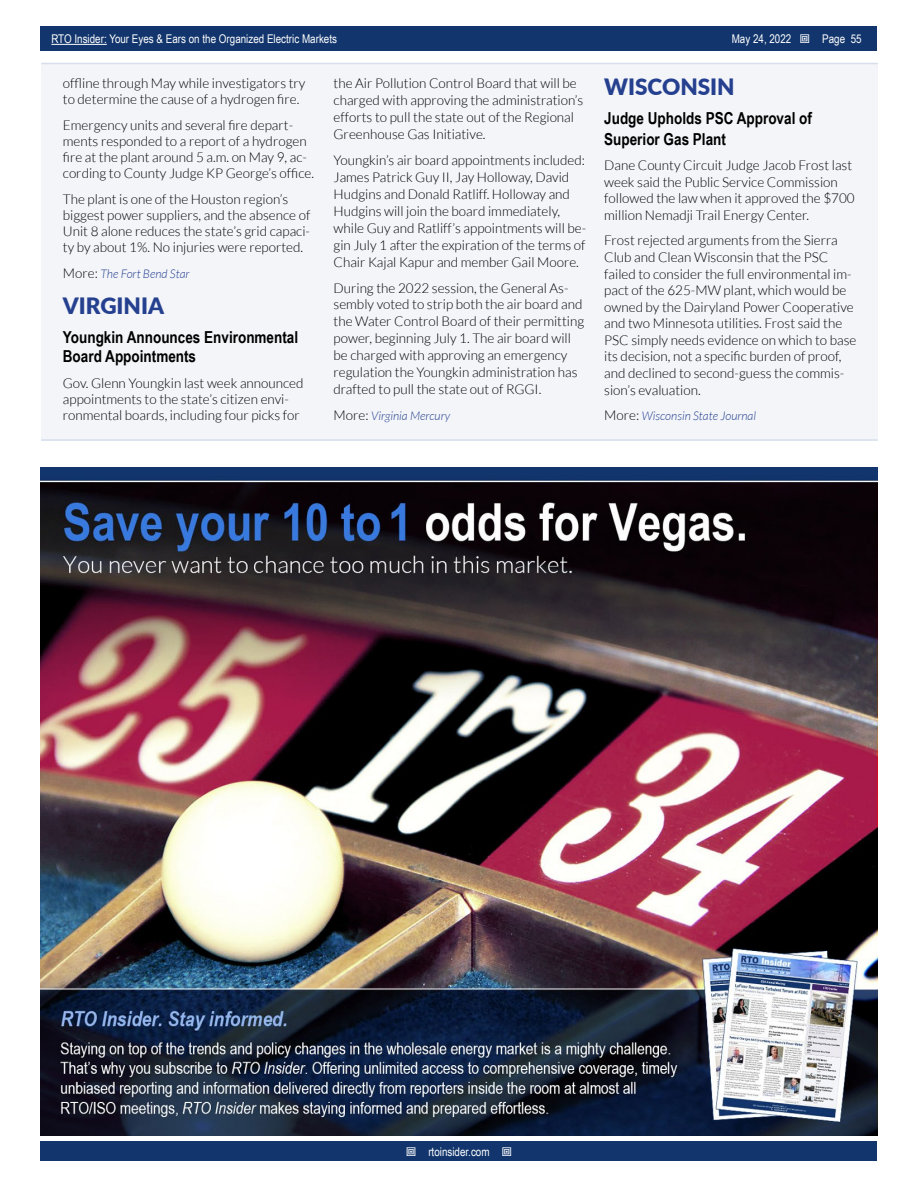
<style>
.page{position:relative;width:918px;height:1188px;background:#fff}
.page>*{position:absolute;margin:0;border:0;box-sizing:border-box;transform-origin:0 0}
.t1{font:900 22.5px "Lato";color:#25408f}
.t2{font:700 16.5px/19.8px "Arial Narrow";color:#000}
.t3{font:300 13.5px/17px "Lato";color:#000}
.t4{font:12px "Arial Narrow";color:#fff}
.t5{font:italic 300 12px "Lato";color:#25408f}
.s1{font-style:normal;font-size:13.5px;color:#000}
</style>
<div class="page">
<div style="left:41px;top:1142px;width:836px;height:19px;background:#11356c"></div>
<div style="left:41px;top:27px;width:836px;height:24px;background:#11356c"></div>
<hr style="left:51px;top:44px;width:56px;height:1px;background:#fff">
<div style="left:41px;top:63px;width:837px;height:378px;background:#f3f5f9"></div>
<hr style="left:41px;top:63px;width:837px;height:1px;background:#d6deec">
<hr style="left:41px;top:439px;width:837px;height:2px;background:#d6deec">
<img style="left:40px;top:468px;width:837px;height:667px">
<p class="t4" style="left:51px;top:30px;width:287px">RTO Insider: Your Eyes &amp; Ears on the Organized Electric Markets</p>
<p class="t4" style="left:732px;top:30px;width:61px">May 24, 2022</p>
<p class="t4" style="left:822px;top:30px;width:41px">Page 55</p>
<p class="t3" style="left:63px;top:75px;width:244px;line-height:16.2px">offline through May while investigators try to determine the cause of a hydrogen fire.</p>
<p class="t3" style="left:63px;top:117px;width:253px;line-height:16.2px">Emergency units and several fire depart&shy;ments responded to a report of a hydrogen fire at the plant around 5 a.m. on May 9, ac&shy;cording to County Judge KP George’s office.</p>
<p class="t3" style="left:63px;top:191px;width:249px;line-height:16.2px">The plant is one of the Houston region’s biggest power suppliers, and the absence of Unit 8 alone reduces the state’s grid capaci&shy;ty by about 1%. No injuries were reported.</p>
<p class="t5" style="left:63px;top:267px;width:128px"><span class="s1">More:</span> The Fort Bend Star</p>
<h1 class="t1" style="left:63px;top:289px;width:103px">VIRGINIA</h1>
<p class="t2" style="left:63px;top:326px;width:237px">Youngkin Announces Environmental<br>Board Appointments</p>
<p class="t3" style="left:63px;top:375px;width:242px;line-height:16.2px">Gov. Glenn Youngkin last week announced appointments to the state’s citizen envi&shy;ronmental boards, including four picks for</p>
<p class="t3" style="left:334px;top:75px;width:251px">the Air Pollution Control Board that will be charged with approving the administration’s efforts to pull the state out of the Regional Greenhouse Gas Initiative.</p>
<p class="t3" style="left:334px;top:152px;width:254px">Youngkin’s air board appointments included:<br>James Patrick Guy II, Jay Holloway, David Hudgins and Donald Ratliff. Holloway and Hudgins will join the board immediately, while Guy and Ratliff’s appointments will be&shy;gin July 1 after the expiration of the terms of Chair Kajal Kapur and member Gail Moore.</p>
<p class="t3" style="left:334px;top:279px;width:252px">During the 2022 session, the General As&shy;sembly voted to strip both the air board and the Water Control Board of their permitting power, beginning July 1. The air board will be charged with approving an emergency regulation the Youngkin administration has drafted to pull the state out of RGGI.</p>
<p class="t5" style="left:334px;top:409px;width:118px"><span class="s1">More:</span> Virginia Mercury</p>
<h1 class="t1" style="left:604px;top:70px;width:132px">WISCONSIN</h1>
<p class="t2" style="left:604px;top:108px;width:209px">Judge Upholds PSC Approval of<br>Superior Gas Plant</p>
<p class="t3" style="left:604px;top:157px;width:252px;line-height:16.5px">Dane County Circuit Judge Jacob Frost last week said the Public Service Commission followed the law when it approved the $700 million Nemadji Trail Energy Center.</p>
<p class="t3" style="left:604px;top:232px;width:254px;line-height:16.5px">Frost rejected arguments from the Sierra Club and Clean Wisconsin that the PSC failed to consider the full environmental im&shy;pact of the 625-MW plant, which would be owned by the Dairyland Power Cooperative and two Minnesota utilities. Frost said the PSC simply needs evidence on which to base its decision, not a specific burden of proof, and declined to second-guess the commis&shy;sion’s evaluation.</p>
<p class="t5" style="left:604px;top:409px;width:153px"><span class="s1">More:</span> Wisconsin State Journal</p>
<p class="t4" style="left:428px;top:1143px;width:63px">rtoinsider.com</p>
</div>
